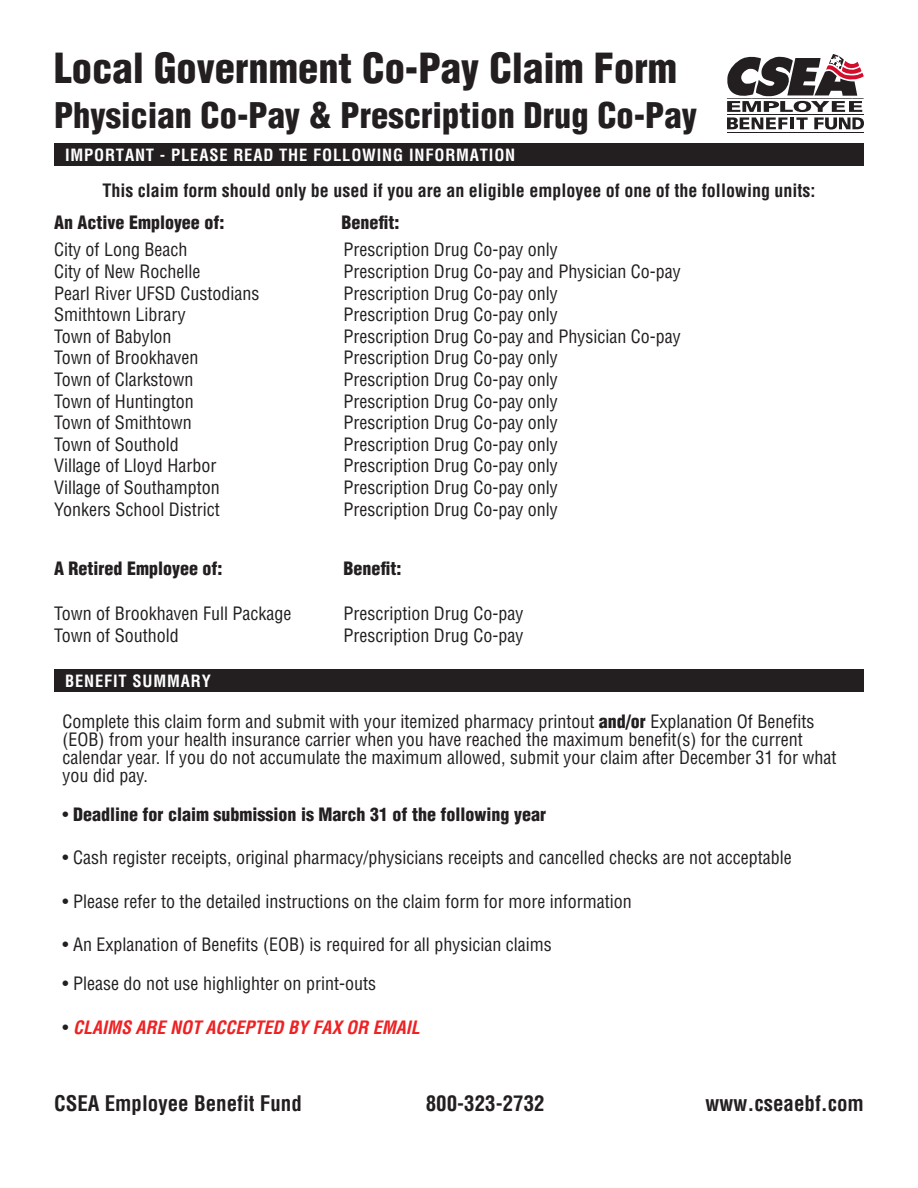
<style>
.page{position:relative;width:918px;height:1188px;background:#fff}
.page>*{position:absolute;margin:0;border:0;box-sizing:border-box;transform-origin:0 0}
.t1{font:900 condensed 40.5px "Helvetica LT Std";color:#231f20}
.t2{font:900 condensed 34.5px "Helvetica LT Std";color:#231f20}
.t3{font:700 condensed 21px "Helvetica";color:#231f20}
.t4{font:condensed 18px/18px "Helvetica LT Std";color:#231f20}
.t5{font:900 condensed 18px "Helvetica LT Std";color:#231f20}
.t6{font:700 condensed 18px "Helvetica";color:#231f20}
.t7{font:italic 700 condensed 18px "Helvetica LT Std";color:#ee2123}
.t8{font:700 condensed 16.5px "Helvetica";letter-spacing:.05em;color:#fff}
.s1{font-weight:900}
.s2{font-weight:400}
.s3{font-weight:400;font-style:normal;color:#231f20}
</style>
<div class="page">
<hr style="left:727px;top:132px;width:137px;height:1px;background:#231f20">
<svg style="left:727px;top:54px;width:137px;height:75px"></svg>
<div style="left:54px;top:143px;width:810px;height:23px;background:#231f20"></div>
<div style="left:54px;top:670px;width:810px;height:22px;background:#231f20"></div>
<p class="t1" style="left:54px;top:43px;width:625px">Local Government Co-Pay Claim Form</p>
<p class="t2" style="left:54px;top:94px;width:645px">Physician Co-Pay &amp; Prescription Drug Co-Pay</p>
<p class="t8" style="left:65px;top:144px;width:452px">IMPORTANT - PLEASE READ THE FOLLOWING INFORMATION</p>
<p class="t6" style="left:102px;top:179px;width:715px">This claim form should only be used if you are an eligible employee of one of the following units:</p>
<p class="t5" style="left:54px;top:211px;width:172px">An Active Employee of:</p>
<p class="t5" style="left:341px;top:211px;width:60px">Benefit:</p>
<p class="t4" style="left:54px;top:241px;width:135px">City of Long Beach</p>
<p class="t4" style="left:54px;top:262px;width:148px">City of New Rochelle</p>
<p class="t4" style="left:54px;top:284px;width:207px">Pearl River UFSD Custodians</p>
<p class="t4" style="left:54px;top:305px;width:133px">Smithtown Library</p>
<p class="t4" style="left:54px;top:327px;width:119px">Town of Babylon</p>
<p class="t4" style="left:54px;top:349px;width:146px">Town of Brookhaven</p>
<p class="t4" style="left:54px;top:370px;width:141px">Town of Clarkstown</p>
<p class="t4" style="left:54px;top:392px;width:141px">Town of Huntington</p>
<p class="t4" style="left:54px;top:413px;width:139px">Town of Smithtown</p>
<p class="t4" style="left:54px;top:435px;width:126px">Town of Southold</p>
<p class="t4" style="left:54px;top:457px;width:164px">Village of Lloyd Harbor</p>
<p class="t4" style="left:54px;top:478px;width:167px">Village of Southampton</p>
<p class="t4" style="left:54px;top:500px;width:167px">Yonkers School District</p>
<p class="t4" style="left:343px;top:241px;width:216px">Prescription Drug Co-pay only</p>
<p class="t4" style="left:343px;top:262px;width:339px">Prescription Drug Co-pay and Physician Co-pay</p>
<p class="t4" style="left:343px;top:284px;width:216px">Prescription Drug Co-pay only</p>
<p class="t4" style="left:343px;top:305px;width:216px">Prescription Drug Co-pay only</p>
<p class="t4" style="left:343px;top:327px;width:339px">Prescription Drug Co-pay and Physician Co-pay</p>
<p class="t4" style="left:343px;top:349px;width:216px">Prescription Drug Co-pay only</p>
<p class="t4" style="left:343px;top:370px;width:216px">Prescription Drug Co-pay only</p>
<p class="t4" style="left:343px;top:392px;width:216px">Prescription Drug Co-pay only</p>
<p class="t4" style="left:343px;top:413px;width:216px">Prescription Drug Co-pay only</p>
<p class="t4" style="left:343px;top:435px;width:216px">Prescription Drug Co-pay only</p>
<p class="t4" style="left:343px;top:457px;width:216px">Prescription Drug Co-pay only</p>
<p class="t4" style="left:343px;top:478px;width:216px">Prescription Drug Co-pay only</p>
<p class="t4" style="left:343px;top:500px;width:216px">Prescription Drug Co-pay only</p>
<p class="t5" style="left:54px;top:557px;width:170px">A Retired Employee of:</p>
<p class="t5" style="left:343px;top:557px;width:60px">Benefit:</p>
<p class="t4" style="left:54px;top:604px;width:239px">Town of Brookhaven Full Package</p>
<p class="t4" style="left:54px;top:626px;width:126px">Town of Southold</p>
<p class="t8" style="left:65px;top:671px;width:147px">BENEFIT SUMMARY</p>
<p class="t4" style="left:343px;top:604px;width:181px">Prescription Drug Co-pay</p>
<p class="t4" style="left:343px;top:626px;width:181px">Prescription Drug Co-pay</p>
<p class="t4" style="left:63px;top:712px;width:775px">Complete this claim form and submit with your itemized pharmacy printout <span class="s1">and/or</span> Explanation Of Benefits (EOB) from your health insurance carrier when you have reached the maximum benefit(s) for the current calendar year. If you do not accumulate the maximum allowed, submit your claim after December 31 for what you did pay.</p>
<p class="t5" style="left:63px;top:803px;width:485px"><span class="s2">•</span> Deadline for claim submission is March 31 of the following year</p>
<p class="t4" style="left:63px;top:849px;width:731px">• Cash register receipts, original pharmacy/physicians receipts and cancelled checks are not acceptable</p>
<p class="t4" style="left:63px;top:892px;width:571px">• Please refer to the detailed instructions on the claim form for more information</p>
<p class="t4" style="left:63px;top:935px;width:491px">• An Explanation of Benefits (EOB) is required for all physician claims</p>
<p class="t4" style="left:63px;top:975px;width:315px">• Please do not use highlighter on print-outs</p>
<p class="t7" style="left:63px;top:1016px;width:359px"><span class="s3">•</span> CLAIMS ARE NOT ACCEPTED BY FAX OR EMAIL</p>
<p class="t3" style="left:54px;top:1090px;width:249px">CSEA Employee Benefit Fund</p>
<p class="t3" style="left:426px;top:1090px;width:120px">800-323-2732</p>
<p class="t3" style="left:705px;top:1090px;width:160px">www.cseaebf.com</p>
</div>
